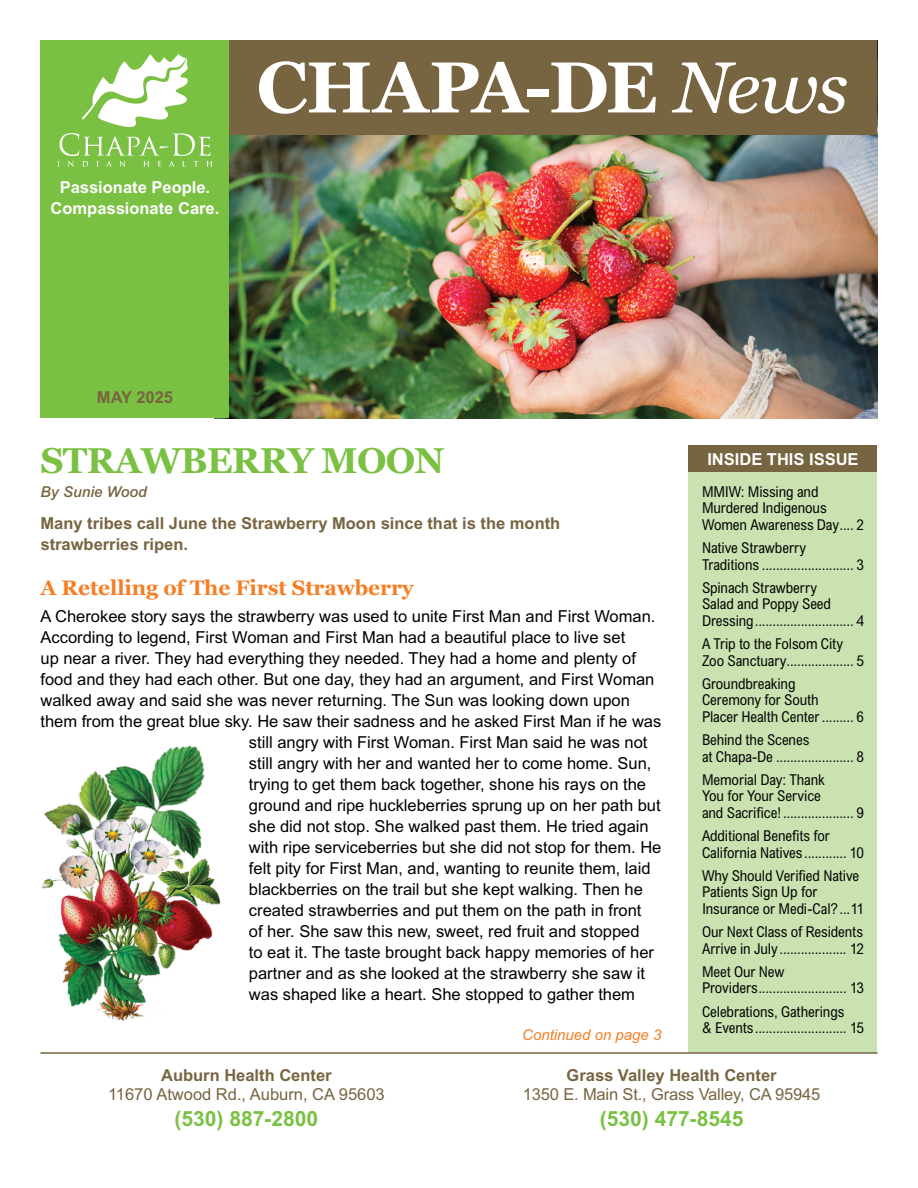
<style>
.page{position:relative;width:918px;height:1188px;background:#fff}
.page>*{position:absolute;margin:0;border:0;box-sizing:border-box;transform-origin:0 0}
.t1{font:700 72px "Georgia";letter-spacing:-.02em;color:#fff}
.Headline{font:700 36px "Georgia";letter-spacing:-.025em;color:#7ac143}
.Subhead_1{font:700 21px "Georgia";letter-spacing:-.005em;color:#f57e25}
.Body_Copy{font:700 21px "Arial MT Std";color:#7ac143}
.Body_Copy-2{font:16.5px "Arial MT Std";color:#000}
.Body_Copy-3{font:16.5px/19.5px "Arial MT Std";letter-spacing:-.01em;color:#776441;text-align:center}
.Body_Copy-4{font:700 16.5px/21px "Arial MT Std";color:#776441}
.Body_Copy-5{font:700 16.5px/21px "Arial MT Std";color:#fff;text-align:center}
.t2{font:condensed 15px/16.5px "Arial MT Std";letter-spacing:-.005em;color:#000}
.Continued{font:italic 15px "Arial MT Std";color:#f57e25}
.Headline-2{font:italic 500 15px "Arial MT Std";color:#776441}
.s1{font-weight:400;font-style:italic}
.s2{font-weight:700}
</style>
<div class="page">
<img style="left:230px;top:135px;width:648px;height:283px">
<div style="left:148px;top:40px;width:730px;height:95px;background:#776441"></div>
<div style="left:40px;top:40px;width:190px;height:378px;background:#7ac143"></div>
<svg style="left:57px;top:54px;width:156px;height:113px"></svg>
<div style="left:688px;top:446px;width:190px;height:26px;background:#776441"></div>
<div style="left:688px;top:472px;width:190px;height:581px;background:#c8e2ae"></div>
<hr style="left:40px;top:1052px;width:838px;height:2px;background:#776441">
<img style="left:41px;top:745px;width:180px;height:276px">
<p class="Body_Copy-5" style="left:51px;top:176px;width:170px">Passionate People.<br>Compassionate Care.</p>
<p class="t1" style="left:256px;top:33px;width:593px">CHAPA-DE <span class="s1">News</span></p>
<p class="Body_Copy-4" style="left:97px;top:387px;width:78px">MAY 2025</p>
<p class="Headline" style="left:40px;top:433px;width:406px">STRAWBERRY MOON</p>
<p class="Headline-2" style="left:40px;top:483px;width:108px">By Sunie Wood</p>
<p class="Body_Copy-4" style="left:40px;top:512px;width:521px">Many tribes call June the Strawberry Moon since that is the month strawberries ripen.</p>
<p class="Subhead_1" style="left:40px;top:572px;width:375px">A Retelling of The First Strawberry</p>
<p class="Body_Copy-2" style="left:40px;top:607px;width:617px">A Cherokee story says the strawberry was used to unite First Man and First Woman.</p>
<p class="Body_Copy-2" style="left:40px;top:628px;width:586px">According to legend, First Woman and First Man had a beautiful place to live set</p>
<p class="Body_Copy-2" style="left:40px;top:649px;width:597px">up near a river. They had everything they needed. They had a home and plenty of</p>
<p class="Body_Copy-2" style="left:40px;top:670px;width:615px">food and they had each other. But one day, they had an argument, and First Woman</p>
<p class="Body_Copy-2" style="left:40px;top:691px;width:591px">walked away and said she was never returning. The Sun was looking down upon</p>
<p class="Body_Copy-2" style="left:40px;top:712px;width:622px">them from the great blue sky. He saw their sadness and he asked First Man if he was</p>
<p class="Body_Copy-2" style="left:249px;top:733px;width:400px">still angry with First Woman. First Man said he was not</p>
<p class="Body_Copy-2" style="left:249px;top:754px;width:404px">still angry with her and wanted her to come home. Sun,</p>
<p class="Body_Copy-2" style="left:249px;top:775px;width:399px">trying to get them back together, shone his rays on the</p>
<p class="Body_Copy-2" style="left:249px;top:796px;width:413px">ground and ripe huckleberries sprung up on her path but</p>
<p class="Body_Copy-2" style="left:249px;top:817px;width:401px">she did not stop. She walked past them. He tried again</p>
<p class="Body_Copy-2" style="left:249px;top:838px;width:414px">with ripe serviceberries but she did not stop for them. He</p>
<p class="Body_Copy-2" style="left:249px;top:859px;width:403px">felt pity for First Man, and, wanting to reunite them, laid</p>
<p class="Body_Copy-2" style="left:249px;top:880px;width:396px">blackberries on the trail but she kept walking. Then he</p>
<p class="Body_Copy-2" style="left:249px;top:901px;width:394px">created strawberries and put them on the path in front</p>
<p class="Body_Copy-2" style="left:249px;top:922px;width:392px">of her. She saw this new, sweet, red fruit and stopped</p>
<p class="Body_Copy-2" style="left:249px;top:943px;width:407px">to eat it. The taste brought back happy memories of her</p>
<p class="Body_Copy-2" style="left:249px;top:964px;width:398px">partner and as she looked at the strawberry she saw it</p>
<p class="Body_Copy-2" style="left:249px;top:985px;width:388px">was shaped like a heart. She stopped to gather them</p>
<p class="Continued" style="left:522px;top:1025px;width:141px">Continued on page 3</p>
<p class="Body_Copy-5" style="left:707px;top:448px;width:153px">INSIDE THIS ISSUE</p>
<p class="t2" style="left:702px;top:483px;width:163px">MMIW: Missing and<br>Murdered Indigenous<br>Women Awareness Day.... 2</p>
<p class="t2" style="left:702px;top:539px;width:163px">Native Strawberry<br>Traditions .......................... 3</p>
<p class="t2" style="left:702px;top:579px;width:163px">Spinach Strawberry<br>Salad and Poppy Seed<br>Dressing............................ 4</p>
<p class="t2" style="left:702px;top:635px;width:163px">A Trip to the Folsom City<br>Zoo Sanctuary................... 5</p>
<p class="t2" style="left:702px;top:675px;width:163px">Groundbreaking<br>Ceremony for South<br>Placer Health Center ......... 6</p>
<p class="t2" style="left:702px;top:731px;width:163px">Behind the Scenes<br>at Chapa-De ...................... 8</p>
<p class="t2" style="left:702px;top:771px;width:163px">Memorial Day: Thank<br>You for Your Service<br>and Sacrifice!.................... 9</p>
<p class="t2" style="left:702px;top:827px;width:163px">Additional Benefits for<br>California Natives ............ 10</p>
<p class="t2" style="left:702px;top:867px;width:164px">Why Should Verified Native<br>Patients Sign Up for<br>Insurance or Medi-Cal?...11</p>
<p class="t2" style="left:702px;top:923px;width:164px">Our Next Class of Residents<br>Arrive in July ................... 12</p>
<p class="t2" style="left:702px;top:963px;width:163px">Meet Our New<br>Providers......................... 13</p>
<p class="t2" style="left:702px;top:1003px;width:163px">Celebrations, Gatherings<br>&amp; Events.......................... 15</p>
<p class="Body_Copy-3" style="left:108px;top:1065px;width:278px"><span class="s2">Auburn Health Center<br></span>11670 Atwood Rd., Auburn, CA 95603</p>
<p class="Body_Copy" style="left:175px;top:1107px;width:145px">(530) 887-2800</p>
<p class="Body_Copy-3" style="left:523px;top:1065px;width:299px"><span class="s2">Grass Valley Health Center<br></span>1350 E. Main St., Grass Valley, CA 95945</p>
<p class="Body_Copy" style="left:600px;top:1107px;width:145px">(530) 477-8545</p>
</div>
